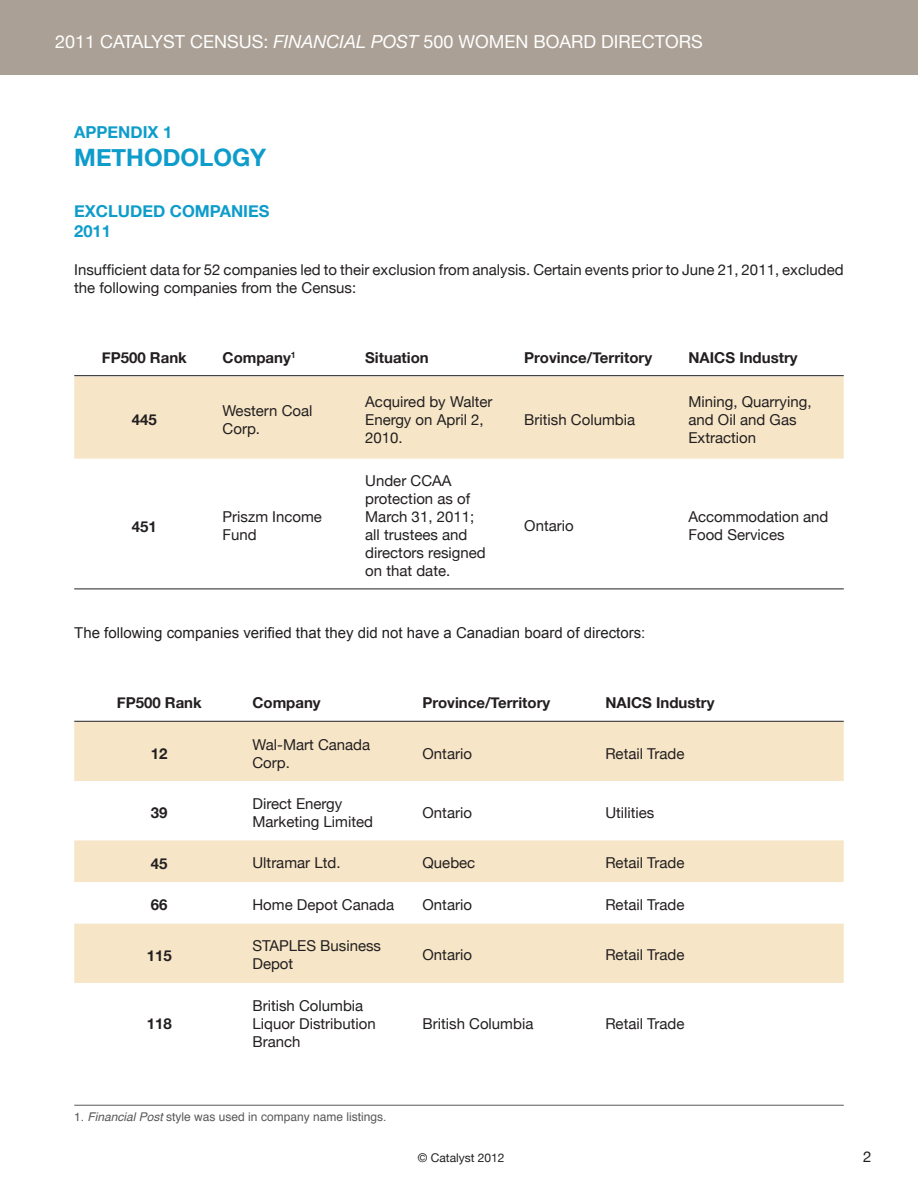
<style>
.page{position:relative;width:918px;height:1188px;background:#fff}
.page>*{position:absolute;margin:0;border:0;box-sizing:border-box;transform-origin:0 0}
.Table_title{font:700 24px "Helvetica Neue";color:#0e9ccb}
.t1{font:18px "Helvetica Neue";color:#fff}
.AHEAD{font:700 16.5px "Helvetica Neue";color:#0e9ccb}
.Table{font:700 16.5px "Helvetica Neue";color:#0e9ccb}
.body{font:15px/18px "Helvetica Neue";color:#231f20}
.t2{font:700 15px "Helvetica Neue";color:#231f20}
.t3{font:15px "Arial";color:#231f20}
.footnotes{font:12px "Helvetica";color:#57585a}
.t4{font:12px "Helvetica Neue";color:#231f20}
.s1{font-style:italic}
</style>
<div class="page">
<div style="left:0;top:0;width:918px;height:74px;background:#aba095"></div>
<svg style="left:74px;top:376px;width:770px;height:213px"></svg>
<div style="left:74px;top:377px;width:770px;height:82px;background:#f6e6c7"></div>
<svg style="left:74px;top:720px;width:770px;height:1px"></svg>
<div style="left:74px;top:722px;width:770px;height:59px;background:#f6e6c7"></div>
<div style="left:74px;top:840px;width:770px;height:42px;background:#f6e6c7"></div>
<div style="left:74px;top:924px;width:770px;height:59px;background:#f6e6c7"></div>
<hr style="left:74px;top:1105px;width:770px;height:1px;background:#57585a">
<hr style="left:74px;top:589px;width:770px;height:1px;background:#231f20">
<hr style="left:74px;top:375px;width:770px;height:1px;background:#231f20">
<hr style="left:74px;top:721px;width:770px;height:1px;background:#231f20">
<p class="t1" style="left:55px;top:30px;width:649px">2011 CATALYST CENSUS: <span class="s1">FINANCIAL POST</span> 500 WOMEN BOARD DIRECTORS</p>
<p class="Table" style="left:74px;top:121px;width:100px">APPENDIX 1</p>
<p class="Table_title" style="left:74px;top:143px;width:194px">METHODOLOGY</p>
<p class="AHEAD" style="left:74px;top:201px;width:197px">EXCLUDED COMPANIES</p>
<p class="AHEAD" style="left:74px;top:221px;width:38px">2011</p>
<p class="body" style="left:74px;top:260px;width:771px">Insufficient data for 52 companies led to their exclusion from analysis. Certain events prior to June 21, 2011, excluded the following companies from the Census:</p>
<p class="t2" style="left:102px;top:348px;width:87px">FP500 Rank</p>
<p class="t2" style="left:223px;top:348px;width:75px">Company<sup>1</sup></p>
<p class="t2" style="left:365px;top:348px;width:65px">Situation</p>
<p class="t2" style="left:524px;top:348px;width:129px">Province/Territory</p>
<p class="t2" style="left:688px;top:348px;width:111px">NAICS Industry</p>
<p class="t2" style="left:132px;top:410px;width:27px">445</p>
<p class="body" style="left:223px;top:401px;width:91px">Western Coal<br>Corp.</p>
<p class="body" style="left:365px;top:392px;width:129px">Acquired by Walter<br>Energy on April 2,<br>2010.</p>
<p class="t2" style="left:132px;top:517px;width:27px">451</p>
<p class="body" style="left:223px;top:508px;width:101px">Priszm Income<br>Fund</p>
<p class="body" style="left:365px;top:472px;width:122px">Under CCAA protection as of<br>March 31, 2011; all trustees and directors resigned on that date.</p>
<p class="body" style="left:524px;top:410px;width:112px">British Columbia</p>
<p class="body" style="left:688px;top:392px;width:125px">Mining, Quarrying, and Oil and Gas<br>Extraction</p>
<p class="body" style="left:524px;top:517px;width:51px">Ontario</p>
<p class="body" style="left:688px;top:508px;width:142px">Accommodation and<br>Food Services</p>
<p class="t3" style="left:74px;top:623px;width:573px">The following companies verified that they did not have a Canadian board of directors:</p>
<p class="t2" style="left:117px;top:694px;width:87px">FP500 Rank</p>
<p class="t2" style="left:252px;top:694px;width:70px">Company</p>
<p class="t2" style="left:423px;top:694px;width:129px">Province/Territory</p>
<p class="t2" style="left:605px;top:694px;width:111px">NAICS Industry</p>
<p class="t2" style="left:151px;top:744px;width:18px">12</p>
<p class="body" style="left:252px;top:735px;width:119px">Wal-Mart Canada<br>Corp.</p>
<p class="body" style="left:423px;top:744px;width:51px">Ontario</p>
<p class="body" style="left:605px;top:744px;width:81px">Retail Trade</p>
<p class="t2" style="left:151px;top:803px;width:18px">39</p>
<p class="body" style="left:252px;top:794px;width:122px">Direct Energy<br>Marketing Limited</p>
<p class="body" style="left:423px;top:803px;width:51px">Ontario</p>
<p class="body" style="left:605px;top:803px;width:51px">Utilities</p>
<p class="t2" style="left:151px;top:854px;width:18px">45</p>
<p class="body" style="left:252px;top:854px;width:90px">Ultramar Ltd.</p>
<p class="body" style="left:423px;top:854px;width:54px">Quebec</p>
<p class="body" style="left:605px;top:854px;width:81px">Retail Trade</p>
<p class="t2" style="left:151px;top:896px;width:18px">66</p>
<p class="body" style="left:252px;top:895px;width:143px">Home Depot Canada</p>
<p class="body" style="left:423px;top:895px;width:51px">Ontario</p>
<p class="body" style="left:605px;top:895px;width:81px">Retail Trade</p>
<p class="t2" style="left:147px;top:946px;width:27px">115</p>
<p class="body" style="left:252px;top:937px;width:130px">STAPLES Business<br>Depot</p>
<p class="body" style="left:423px;top:946px;width:51px">Ontario</p>
<p class="body" style="left:605px;top:946px;width:81px">Retail Trade</p>
<p class="t2" style="left:147px;top:1014px;width:27px">118</p>
<p class="body" style="left:252px;top:996px;width:125px">British Columbia<br>Liquor Distribution<br>Branch</p>
<p class="footnotes" style="left:74px;top:1107px;width:314px">1. <span class="s1">Financial Post</span> style was used in company name listings.</p>
<p class="body" style="left:423px;top:1014px;width:112px">British Columbia</p>
<p class="body" style="left:605px;top:1014px;width:81px">Retail Trade</p>
<p class="t4" style="left:418px;top:1150px;width:88px">© Catalyst 2012</p>
<p class="body" style="left:863px;top:1147px;width:10px">2</p>
</div>
